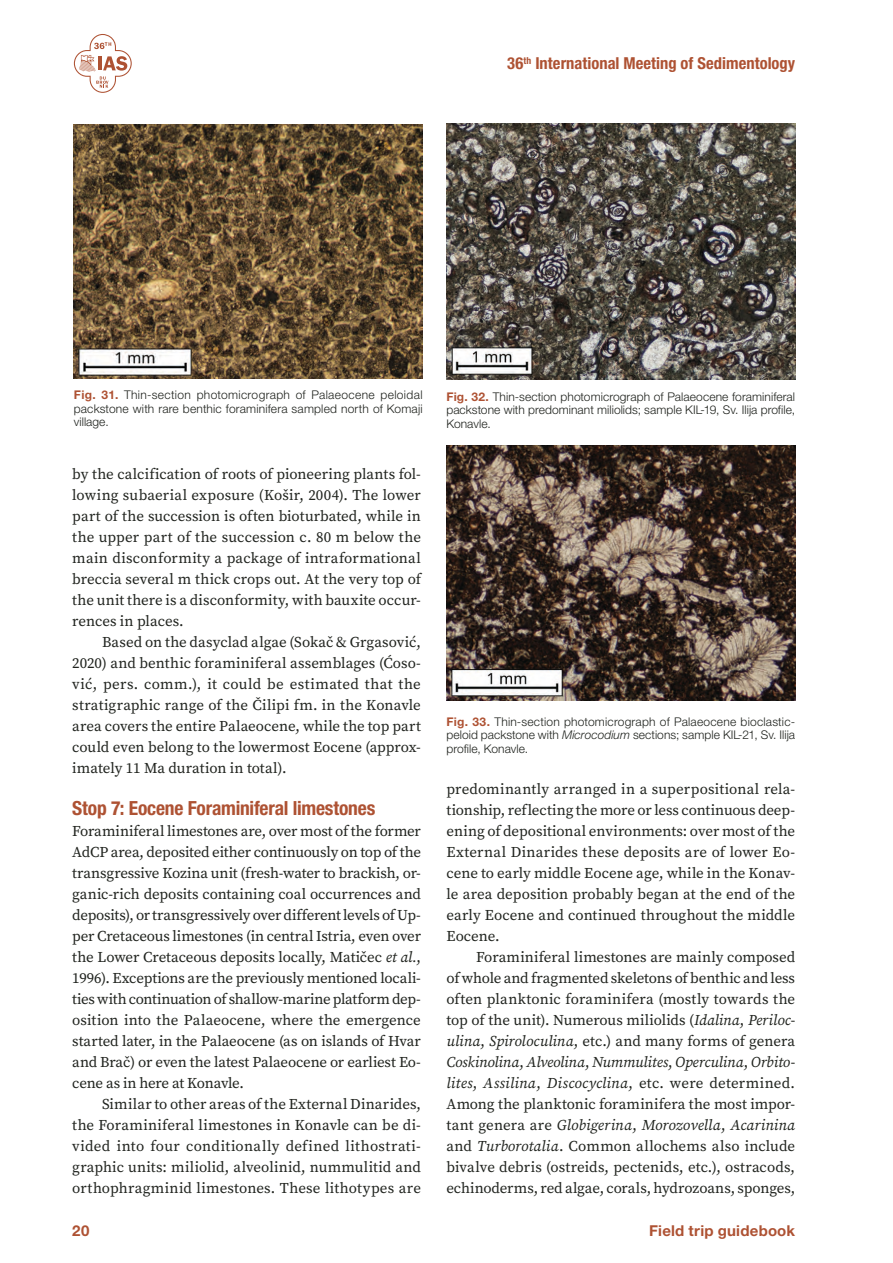
<style>
.page{position:relative;width:893px;height:1263px;background:#fff}
.page>*{position:absolute;margin:0;border:0;box-sizing:border-box;transform-origin:0 0}
.t1{font:700 condensed 19.5px "Helvetica Neue LT Pro";letter-spacing:-.01em;color:#ae5233}
.t2{font:700 condensed 16.5px "Helvetica Neue LT Pro";letter-spacing:.005em;color:#ae5233}
.t3{font:15px/21px "Source Serif Variable";color:#20231e;text-align:justify}
.t4{font:700 15px "Helvetica Neue LT Pro";letter-spacing:.015em;color:#ae5233}
.t5{font:300 12px/13.5px "Helvetica Neue LT Pro";letter-spacing:.005em;color:#20231e;text-align:justify}
.s1{font-weight:700;color:#ae5233}
.s2{font-style:italic}
</style>
<div class="page">
<svg style="left:74px;top:34px;width:58px;height:59px"></svg>
<img style="left:446px;top:123px;width:349px;height:256px">
<img style="left:446px;top:445px;width:349px;height:255px">
<img style="left:74px;top:125px;width:349px;height:253px">
<p class="t2" style="left:507px;top:53px;width:290px">36<sup>th</sup> International Meeting of Sedimentology</p>
<p class="t5" style="left:74px;top:388px;width:350px"><span class="s1">Fig. 31.</span> Thin-section photomicrograph of Palaeocene peloidal packstone with rare benthic foraminifera sampled north of Komaji village.</p>
<p class="t3" style="left:72px;top:464px;width:350px">by the calcification of roots of pioneering plants fol&shy;lowing subaerial exposure (Košir, 2004). The lower part of the succession is often bioturbated, while in the upper part of the succession c. 80 m below the main disconformity a package of intraformational breccia several m thick crops out. At the very top of the unit there is a disconformity, with bauxite occur&shy;rences in places.</p>
<p class="t3" style="left:72px;top:632px;width:350px;text-indent:30px">Based on the dasyclad algae (Sokač &amp; Grgasović, 2020) and benthic foraminiferal assemblages (Ćoso&shy;vić, pers. comm.), it could be estimated that the stratigraphic range of the Čilipi fm. in the Konavle area covers the entire Palaeocene, while the top part could even belong to the lowermost Eocene (approx&shy;imately 11 Ma duration in total).</p>
<h1 class="t1" style="left:72px;top:797px;width:305px">Stop 7: Eocene Foraminiferal limestones</h1>
<p class="t3" style="left:72px;top:821px;width:350px">Foraminiferal limestones are, over most of the former AdCP area, deposited either continuously on top of the transgressive Kozina unit (fresh-water to brackish, or&shy;ganic-rich deposits containing coal occurrences and deposits), or transgressively over different levels of Up&shy;per Cretaceous limestones (in central Istria, even over the Lower Cretaceous deposits locally, Matičec <span class="s2">et al.</span>, 1996). Exceptions are the previously mentioned locali&shy;ties with continuation of shallow-marine platform dep&shy;osition into the Palaeocene, where the emergence started later, in the Palaeocene (as on islands of Hvar and Brač) or even the latest Palaeocene or earliest Eo&shy;cene as in here at Konavle.</p>
<p class="t3" style="left:72px;top:1094px;width:350px;text-indent:30px">Similar to other areas of the External Dinarides, the Foraminiferal limestones in Konavle can be di&shy;vided into four conditionally defined lithostrati&shy;graphic units: miliolid, alveolinid, nummulitid and orthophragminid limestones. These lithotypes are</p>
<p class="t5" style="left:446px;top:390px;width:350px"><span class="s1">Fig. 32.</span> Thin-section photomicrograph of Palaeocene foraminiferal packstone with predominant miliolids; sample KIL-19, Sv. Ilija profile, Konavle.</p>
<p class="t5" style="left:446px;top:714px;width:350px"><span class="s1">Fig. 33.</span> Thin-section photomicrograph of Palaeocene bioclastic&shy;peloid packstone with <span class="s2">Microcodium</span> sections; sample KIL-21, Sv. Ilija profile, Konavle.</p>
<p class="t3" style="left:446px;top:779px;width:350px">predominantly arranged in a superpositional rela&shy;tionship, reflecting the more or less continuous deep&shy;ening of depositional environments: over most of the External Dinarides these deposits are of lower Eo&shy;cene to early middle Eocene age, while in the Konav&shy;le area deposition probably began at the end of the early Eocene and continued throughout the middle Eocene.</p>
<p class="t3" style="left:446px;top:947px;width:350px;text-indent:30px">Foraminiferal limestones are mainly composed of whole and fragmented skeletons of benthic and less often planktonic foraminifera (mostly towards the top of the unit). Numerous miliolids (<span class="s2">Idalina</span>, <span class="s2">Periloc&shy;ulina</span>, <span class="s2">Spiroloculina</span>, etc.) and many forms of genera <span class="s2">Coskinolina</span>, <span class="s2">Alveolina</span>, <span class="s2">Nummulites</span>, <span class="s2">Operculina</span>, <span class="s2">Orbito&shy;lites</span>, <span class="s2">Assilina</span>, <span class="s2">Discocyclina</span>, etc. were determined.<br>Among the planktonic foraminifera the most impor&shy;tant genera are <span class="s2">Globigerina</span>, <span class="s2">Morozovella</span>, <span class="s2">Acarinina </span>and <span class="s2">Turborotalia</span>. Common allochems also include bivalve debris (ostreids, pectenids, etc.), ostracods, echinoderms, red algae, corals, hydrozoans, sponges,</p>
<p class="t4" style="left:72px;top:1222px;width:19px">20</p>
<p class="t4" style="left:649px;top:1222px;width:147px">Field trip guidebook</p>
</div>
